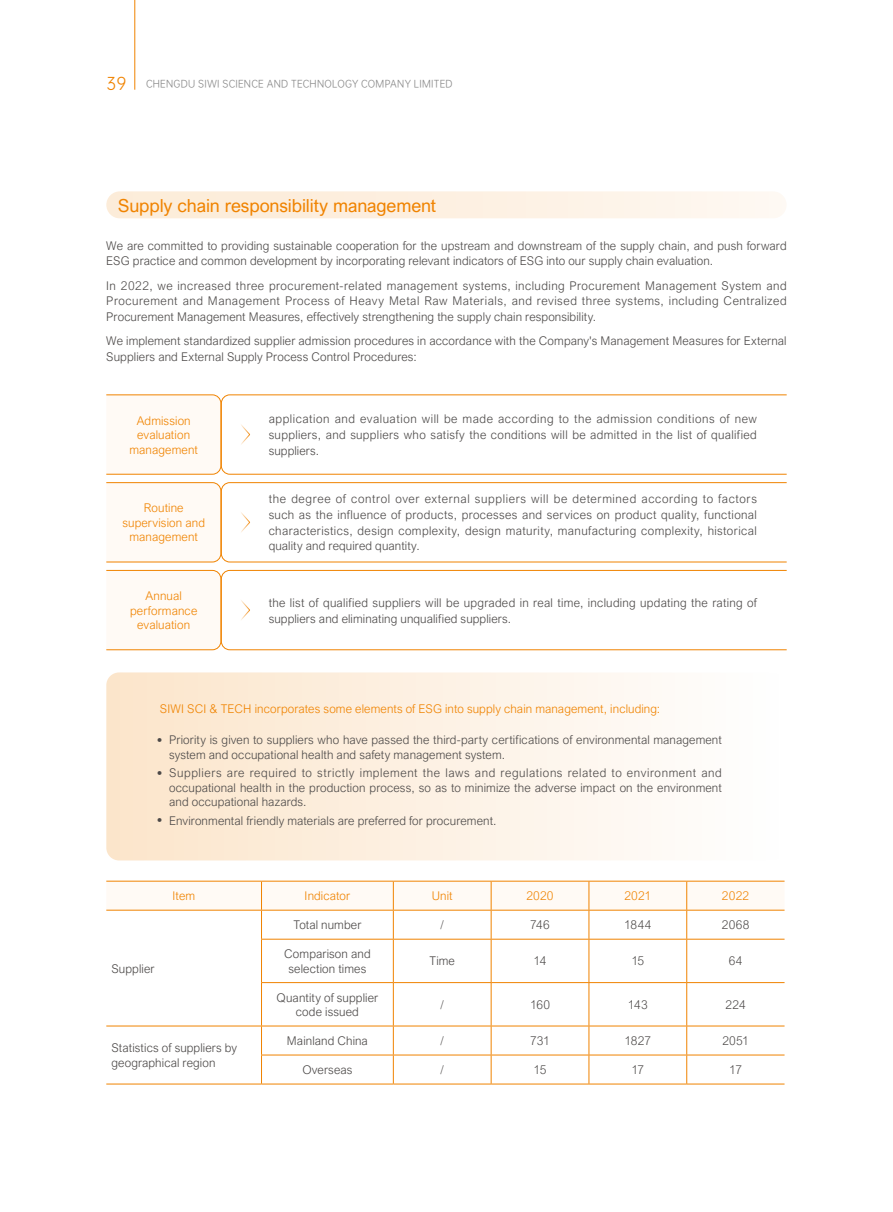
<style>
.page{position:relative;width:893px;height:1212px;background:#fff}
.page>*{position:absolute;margin:0;border:0;box-sizing:border-box;transform-origin:0 0}
.t1{font:18px "Arial Nova";letter-spacing:-.005em;color:#f08300}
.t2{font:300 12px/15.8px "Arial Nova";letter-spacing:.01em;color:#4c4948}
.t3{font:300 12px/14.4px "Arial Nova";letter-spacing:.01em;color:#f08300;text-align:center}
.t4{font:9.75px "OPPO Sans R";letter-spacing:.025em;color:#898989}
.s1{font-size:16.5px;color:#f08300}
.s2{font-family:"DIN Pro";font-weight:400}
</style>
<div class="page">
<hr style="left:134px;top:0;width:1px;height:90px;background:#f08300">
<div style="left:106px;top:191px;width:681px;height:27px;background:linear-gradient(to right,#fcead6,#fef7f0);border-radius:14px"></div>
<div style="left:106px;top:672px;width:681px;height:188px;background:linear-gradient(to right,#fce5ca,#feffff);border-radius:13px"></div>
<hr style="left:106px;top:1025px;width:155px;height:1px;background:#f08300">
<hr style="left:106px;top:1084px;width:155px;height:1px;background:#f08300">
<hr style="left:261px;top:939px;width:1px;height:43px;background:#f08300">
<hr style="left:261px;top:983px;width:1px;height:42px;background:#f08300">
<svg style="left:261px;top:1026px;width:1px;height:58px"></svg>
<hr style="left:261px;top:939px;width:132px;height:1px;background:#f08300">
<hr style="left:261px;top:982px;width:132px;height:1px;background:#f08300">
<hr style="left:261px;top:1025px;width:132px;height:1px;background:#f08300">
<hr style="left:261px;top:1054px;width:132px;height:1px;background:#f08300">
<hr style="left:261px;top:1084px;width:132px;height:1px;background:#f08300">
<hr style="left:393px;top:939px;width:1px;height:43px;background:#f08300">
<hr style="left:393px;top:983px;width:1px;height:42px;background:#f08300">
<svg style="left:393px;top:1026px;width:1px;height:58px"></svg>
<hr style="left:393px;top:939px;width:98px;height:1px;background:#f08300">
<hr style="left:393px;top:982px;width:98px;height:1px;background:#f08300">
<hr style="left:393px;top:1025px;width:98px;height:1px;background:#f08300">
<hr style="left:393px;top:1054px;width:98px;height:1px;background:#f08300">
<hr style="left:393px;top:1084px;width:98px;height:1px;background:#f08300">
<hr style="left:491px;top:939px;width:1px;height:43px;background:#f08300">
<hr style="left:491px;top:983px;width:1px;height:42px;background:#f08300">
<svg style="left:491px;top:1026px;width:1px;height:58px"></svg>
<hr style="left:491px;top:939px;width:98px;height:1px;background:#f08300">
<hr style="left:589px;top:939px;width:98px;height:1px;background:#f08300">
<hr style="left:687px;top:939px;width:97px;height:1px;background:#f08300">
<hr style="left:491px;top:982px;width:98px;height:1px;background:#f08300">
<hr style="left:589px;top:982px;width:98px;height:1px;background:#f08300">
<hr style="left:687px;top:982px;width:97px;height:1px;background:#f08300">
<hr style="left:491px;top:1025px;width:98px;height:1px;background:#f08300">
<hr style="left:589px;top:1025px;width:98px;height:1px;background:#f08300">
<hr style="left:687px;top:1025px;width:97px;height:1px;background:#f08300">
<hr style="left:491px;top:1054px;width:98px;height:1px;background:#f08300">
<hr style="left:589px;top:1054px;width:98px;height:1px;background:#f08300">
<hr style="left:687px;top:1054px;width:97px;height:1px;background:#f08300">
<hr style="left:491px;top:1084px;width:98px;height:1px;background:#f08300">
<hr style="left:589px;top:1084px;width:98px;height:1px;background:#f08300">
<hr style="left:687px;top:1084px;width:97px;height:1px;background:#f08300">
<svg style="left:106px;top:881px;width:678px;height:58px"></svg>
<hr style="left:589px;top:939px;width:1px;height:43px;background:#f08300">
<hr style="left:686px;top:939px;width:1px;height:43px;background:#f08300">
<hr style="left:589px;top:983px;width:1px;height:42px;background:#f08300">
<hr style="left:686px;top:983px;width:1px;height:42px;background:#f08300">
<svg style="left:589px;top:1026px;width:1px;height:58px"></svg>
<svg style="left:686px;top:1026px;width:1px;height:58px"></svg>
<div style="left:106px;top:394px;width:115px;height:81px;background:#fffaf5"></div>
<div style="left:106px;top:482px;width:115px;height:80px;background:#fffaf5"></div>
<div style="left:106px;top:570px;width:115px;height:80px;background:#fffaf5"></div>
<svg style="left:221px;top:394px;width:566px;height:81px"></svg>
<svg style="left:221px;top:482px;width:566px;height:80px"></svg>
<svg style="left:221px;top:570px;width:566px;height:80px"></svg>
<svg style="left:239px;top:423px;width:12px;height:23px"></svg>
<svg style="left:239px;top:510px;width:12px;height:24px"></svg>
<svg style="left:239px;top:598px;width:12px;height:24px"></svg>
<p class="t4" style="left:106px;top:76px;width:348px"><span class="s1">39</span> CHENGDU SIWI SCIENCE AND TECHNOLOGY COMPANY LIMITED</p>
<h1 class="t1" style="left:118px;top:195px;width:320px">Supply chain responsibility management</h1>
<p class="t2" style="left:106px;top:237px;width:682px">We are committed to providing sustainable cooperation for the upstream and downstream of the supply chain, and push forward<br>ESG practice and common development by incorporating relevant indicators of ESG into our supply chain evaluation.</p>
<p class="t2" style="left:106px;top:277px;width:682px;text-align:justify">In 2022, we increased three procurement-related management systems, including Procurement Management System and Procurement and Management Process of Heavy Metal Raw Materials, and revised three systems, including Centralized Procurement Management Measures, effectively strengthening the supply chain responsibility.</p>
<p class="t2" style="left:106px;top:333px;width:682px">We implement standardized supplier admission procedures in accordance with the Company's Management Measures for External<br>Suppliers and External Supply Process Control Procedures:</p>
<p class="t3" style="left:130px;top:413px;width:70px">Admission evaluation management</p>
<p class="t3" style="left:122px;top:501px;width:84px">Routine supervision and management</p>
<p class="t3" style="left:130px;top:589px;width:69px">Annual performance evaluation</p>
<p class="t2" style="left:269px;top:411px;width:490px;text-align:justify">application and evaluation will be made according to the admission conditions of new suppliers, and suppliers who satisfy the conditions will be admitted in the list of qualified suppliers.</p>
<p class="t2" style="left:269px;top:491px;width:490px;text-align:justify">the degree of control over external suppliers will be determined according to factors such as the influence of products, processes and services on product quality, functional characteristics, design complexity, design maturity, manufacturing complexity, historical quality and required quantity.</p>
<p class="t2" style="left:269px;top:595px;width:490px">the list of qualified suppliers will be upgraded in real time, including updating the rating of suppliers and eliminating unqualified suppliers.</p>
<p class="t3" style="left:160px;top:702px;width:502px">SIWI SCI &amp; TECH incorporates some elements of ESG into supply chain management, including:</p>
<p class="t2" style="left:169px;top:733px;width:554px;line-height:14.4px;text-indent:-13px"><span class="s2">•</span> Priority is given to suppliers who have passed the third-party certifications of environmental management system and occupational health and safety management system.</p>
<p class="t2" style="left:169px;top:766px;width:554px;line-height:14.4px;text-align:justify;text-indent:-13px"><span class="s2">•</span> Suppliers are required to strictly implement the laws and regulations related to environment and occupational health in the production process, so as to minimize the adverse impact on the environment and occupational hazards.</p>
<p class="t2" style="left:156px;top:812px;width:342px"><span class="s2">•</span> Environmental friendly materials are preferred for procurement.</p>
<p class="t2" style="left:111px;top:960px;width:45px">Supplier</p>
<p class="t3" style="left:173px;top:889px;width:24px">Item</p>
<p class="t3" style="left:305px;top:889px;width:47px">Indicator</p>
<p class="t3" style="left:432px;top:889px;width:23px">Unit</p>
<p class="t3" style="left:526px;top:889px;width:29px">2020</p>
<p class="t3" style="left:624px;top:889px;width:28px">2021</p>
<p class="t3" style="left:722px;top:889px;width:29px">2022</p>
<p class="t2" style="left:293px;top:917px;width:70px">Total number</p>
<p class="t2" style="left:441px;top:917px;width:5px">/</p>
<p class="t2" style="left:530px;top:917px;width:21px">746</p>
<p class="t2" style="left:624px;top:917px;width:29px">1844</p>
<p class="t2" style="left:722px;top:917px;width:29px">2068</p>
<p class="t2" style="left:284px;top:947px;width:88px;line-height:14.4px;text-align:center">Comparison and selection times</p>
<p class="t2" style="left:429px;top:953px;width:27px">Time</p>
<p class="t2" style="left:534px;top:953px;width:14px">14</p>
<p class="t2" style="left:631px;top:953px;width:14px">15</p>
<p class="t2" style="left:729px;top:953px;width:15px">64</p>
<p class="t2" style="left:277px;top:990px;width:103px;line-height:14.4px;text-align:center">Quantity of supplier code issued</p>
<p class="t2" style="left:441px;top:997px;width:5px">/</p>
<p class="t2" style="left:530px;top:997px;width:22px">160</p>
<p class="t2" style="left:628px;top:997px;width:21px">143</p>
<p class="t2" style="left:726px;top:997px;width:22px">224</p>
<p class="t2" style="left:111px;top:1041px;width:127px;line-height:14.4px">Statistics of suppliers by geographical region</p>
<p class="t2" style="left:287px;top:1033px;width:83px">Mainland China</p>
<p class="t2" style="left:441px;top:1033px;width:5px">/</p>
<p class="t2" style="left:530px;top:1033px;width:21px">731</p>
<p class="t2" style="left:625px;top:1033px;width:28px">1827</p>
<p class="t2" style="left:722px;top:1033px;width:28px">2051</p>
<p class="t2" style="left:302px;top:1062px;width:52px">Overseas</p>
<p class="t2" style="left:441px;top:1062px;width:5px">/</p>
<p class="t2" style="left:534px;top:1062px;width:14px">15</p>
<p class="t2" style="left:631px;top:1062px;width:14px">17</p>
<p class="t2" style="left:729px;top:1062px;width:14px">17</p>
</div>
